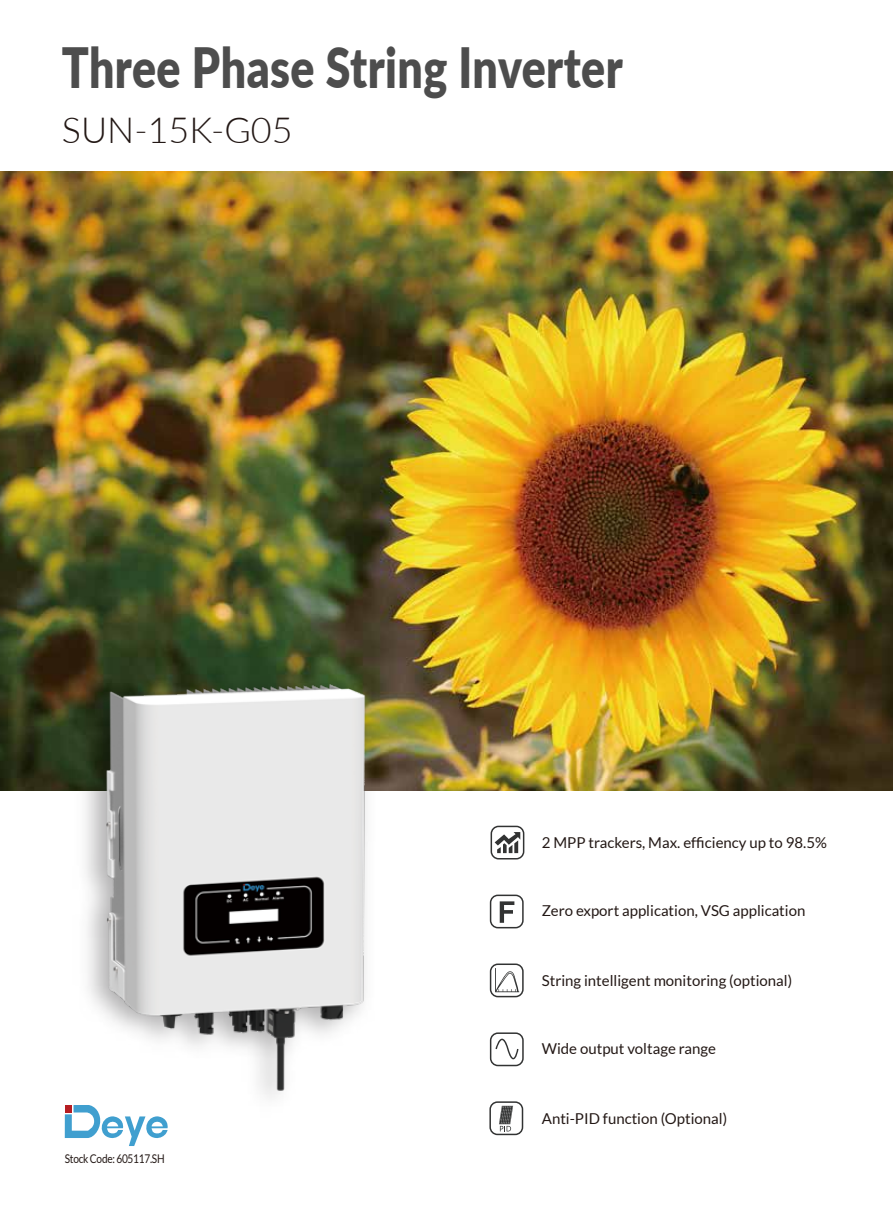
<style>
.page{position:relative;width:893px;height:1212px;background:#fff}
.page>*{position:absolute;margin:0;border:0;box-sizing:border-box;transform-origin:0 0}
.t1{font:900 55.5px "Lato";letter-spacing:.01em;color:#4d4d4d;scale:.81 1}
.t2{font:300 36px "Lato";color:#231815}
.t3{font:15px "Lato";color:#231815}
.t4{font:12px "Lato";letter-spacing:-.025em;color:#231815;scale:.84 1}
</style>
<div class="page">
<img style="left:0;top:172px;width:893px;height:619px">
<img style="left:67px;top:661px;width:24px;height:332px">
<img style="left:91px;top:652px;width:294px;height:446px">
<div style="left:491px;top:826px;width:33px;height:33px;border:2px solid #323333;border-radius:7px"></div>
<svg style="left:495px;top:832px;width:25px;height:21px"></svg>
<div style="left:490px;top:894px;width:34px;height:34px;border:2px solid #323333;border-radius:7px"></div>
<svg style="left:500px;top:901px;width:14px;height:22px"></svg>
<div style="left:490px;top:963px;width:34px;height:34px;border:2px solid #323333;border-radius:7px"></div>
<svg style="left:495px;top:968px;width:24px;height:24px"></svg>
<div style="left:490px;top:1032px;width:34px;height:34px;border:2px solid #323333;border-radius:7px"></div>
<svg style="left:495px;top:1038px;width:23px;height:21px"></svg>
<div style="left:489px;top:1101px;width:34px;height:34px;border:2px solid #323333;border-radius:7px"></div>
<svg style="left:499px;top:1106px;width:14px;height:25px"></svg>
<svg style="left:65px;top:1105px;width:103px;height:41px"></svg>
<div style="left:65px;top:1105px;width:7px;height:7px;background:#b61d22"></div>
<h1 class="t1" style="left:62px;top:26px;width:694px">Three Phase String Inverter</h1>
<h2 class="t2" style="left:62px;top:105px;width:232px">SUN-15K-G05</h2>
<p class="t4" style="left:65px;top:1151px;width:120px">Stock Code: 605117.SH</p>
<p class="t3" style="left:542px;top:834px;width:287px">2 MPP trackers, Max. efficiency up to 98.5%</p>
<p class="t3" style="left:542px;top:902px;width:265px">Zero export application, VSG application</p>
<p class="t3" style="left:542px;top:972px;width:252px">String intelligent monitoring (optional)</p>
<p class="t3" style="left:542px;top:1040px;width:176px">Wide output voltage range</p>
<p class="t3" style="left:542px;top:1110px;width:187px">Anti-PID function (Optional)</p>
</div>
